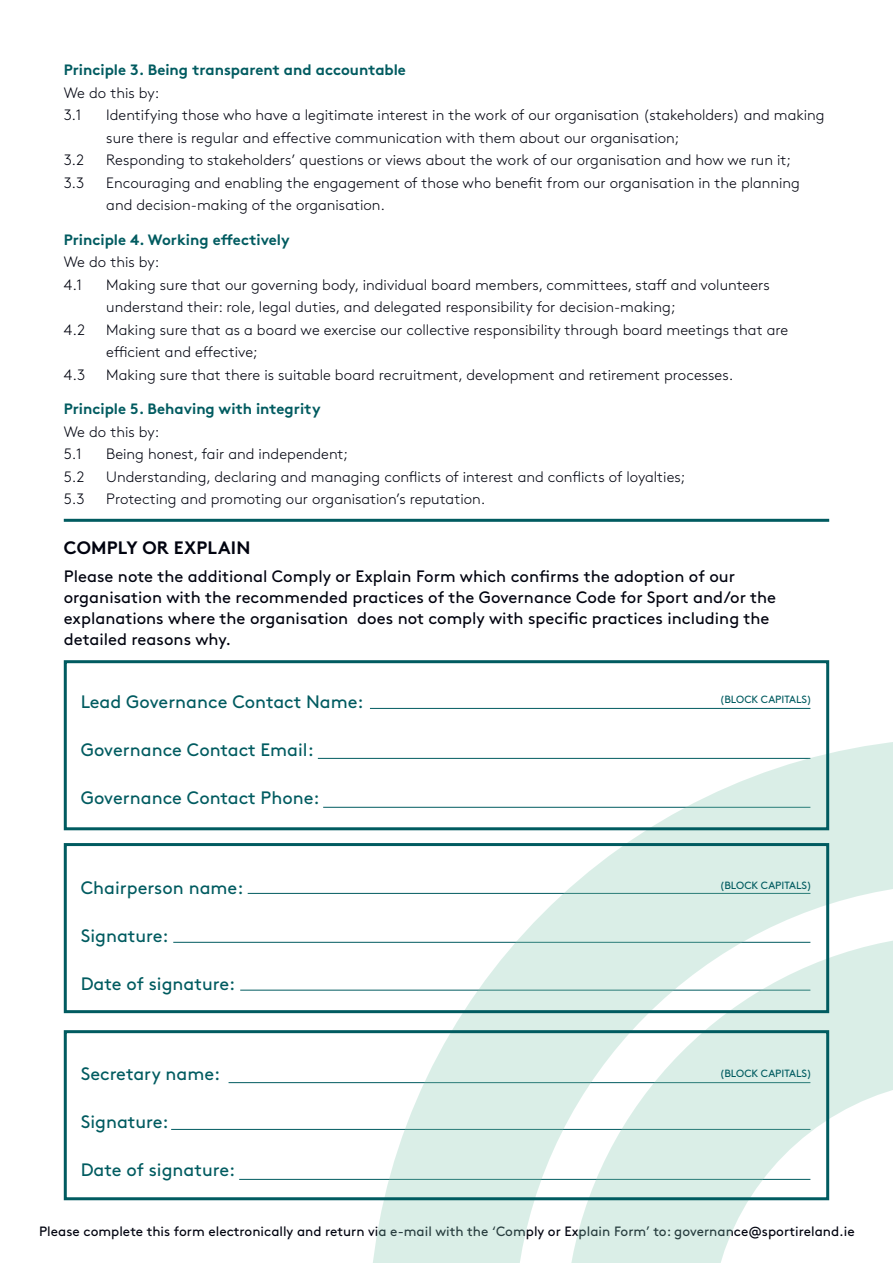
<style>
.page{position:relative;width:893px;height:1263px;background:#fff}
.page>*{position:absolute;margin:0;border:0;box-sizing:border-box;transform-origin:0 0}
.t1{font:18px "Brown Std";color:#005b60}
.t2{font:700 18px "Brown Std";letter-spacing:.01em;color:#00030f}
.t3{font:16.5px/21px "Brown Std";color:#00030f}
.t4{font:300 15px/22.5px "Brown Std";color:#00030f}
.t5{font:700 15px "Brown Std";color:#005b60}
.t6{font:13.5px "Brown Std";color:#00030f}
.t7{font:10.5px "Brown Std";color:#005b60}
</style>
<div class="page">
<hr style="left:370px;top:708px;width:440px;height:1px;background:#005b60">
<hr style="left:248px;top:893px;width:562px;height:1px;background:#005b60">
<hr style="left:318px;top:758px;width:492px;height:1px;background:#005b60">
<hr style="left:173px;top:942px;width:637px;height:1px;background:#005b60">
<hr style="left:229px;top:1082px;width:581px;height:1px;background:#005b60">
<hr style="left:171px;top:1129px;width:639px;height:1px;background:#005b60">
<hr style="left:239px;top:1179px;width:571px;height:1px;background:#005b60">
<hr style="left:323px;top:807px;width:487px;height:1px;background:#005b60">
<hr style="left:240px;top:990px;width:570px;height:1px;background:#005b60">
<svg style="left:371px;top:741px;width:522px;height:522px;fill:#daeee7"></svg>
<svg style="left:569px;top:939px;width:324px;height:324px;fill:#daeee7"></svg>
<hr style="left:64px;top:519px;width:765px;height:3px;background:#005b60">
<div style="left:64px;top:660px;width:765px;height:170px;border:3px solid #005b60"></div>
<div style="left:64px;top:843px;width:765px;height:170px;border:3px solid #005b60"></div>
<div style="left:64px;top:1030px;width:765px;height:170px;border:3px solid #005b60"></div>
<p class="t5" style="left:64px;top:61px;width:344px">Principle 3. Being transparent and accountable</p>
<p class="t4" style="left:64px;top:81px;width:97px">We do this by:<br>3.1</p>
<p class="t4" style="left:106px;top:104px;width:720px">Identifying those who have a legitimate interest in the work of our organisation (stakeholders) and making sure there is regular and effective communication with them about our organisation;</p>
<p class="t4" style="left:64px;top:149px;width:22px">3.2</p>
<p class="t4" style="left:106px;top:149px;width:686px">Responding to stakeholders’ questions or views about the work of our organisation and how we run it;</p>
<p class="t4" style="left:64px;top:171px;width:22px">3.3</p>
<p class="t4" style="left:106px;top:171px;width:695px">Encouraging and enabling the engagement of those who benefit from our organisation in the planning and decision-making of the organisation.</p>
<p class="t5" style="left:64px;top:230px;width:227px">Principle 4. Working effectively</p>
<p class="t4" style="left:64px;top:251px;width:97px">We do this by:<br>4.1</p>
<p class="t4" style="left:106px;top:273px;width:665px">Making sure that our governing body, individual board members, committees, staff and volunteers understand their: role, legal duties, and delegated responsibility for decision-making;</p>
<p class="t4" style="left:64px;top:318px;width:23px">4.2</p>
<p class="t4" style="left:106px;top:318px;width:683px">Making sure that as a board we exercise our collective responsibility through board meetings that are efficient and effective;</p>
<p class="t4" style="left:64px;top:363px;width:23px">4.3</p>
<p class="t4" style="left:106px;top:363px;width:628px">Making sure that there is suitable board recruitment, development and retirement processes.</p>
<p class="t5" style="left:64px;top:400px;width:258px">Principle 5. Behaving with integrity</p>
<p class="t4" style="left:64px;top:420px;width:97px">We do this by:<br>5.1</p>
<p class="t4" style="left:106px;top:443px;width:243px">Being honest, fair and independent;</p>
<p class="t4" style="left:64px;top:465px;width:22px">5.2</p>
<p class="t4" style="left:106px;top:465px;width:581px">Understanding, declaring and managing conflicts of interest and conflicts of loyalties;</p>
<p class="t4" style="left:64px;top:488px;width:22px">5.3</p>
<p class="t4" style="left:106px;top:488px;width:381px">Protecting and promoting our organisation’s reputation.</p>
<p class="t2" style="left:64px;top:536px;width:188px">COMPLY OR EXPLAIN</p>
<p class="t3" style="left:64px;top:566px;width:714px">Please note the additional Comply or Explain Form which confirms the adoption of our organisation with the recommended practices of the Governance Code for Sport and/or the explanations where the organisation does not comply with specific practices including the detailed reasons why.</p>
<p class="t1" style="left:81px;top:691px;width:284px">Lead Governance Contact Name:</p>
<p class="t1" style="left:81px;top:739px;width:235px">Governance Contact Email:</p>
<p class="t1" style="left:81px;top:787px;width:240px">Governance Contact Phone:</p>
<p class="t1" style="left:81px;top:877px;width:164px">Chairperson name:</p>
<p class="t1" style="left:81px;top:925px;width:89px">Signature:</p>
<p class="t1" style="left:81px;top:973px;width:156px">Date of signature:</p>
<p class="t1" style="left:81px;top:1063px;width:141px">Secretary name:</p>
<p class="t1" style="left:81px;top:1111px;width:89px">Signature:</p>
<p class="t1" style="left:81px;top:1159px;width:156px">Date of signature:</p>
<p class="t7" style="left:720px;top:693px;width:94px">(BLOCK CAPITALS)</p>
<p class="t7" style="left:720px;top:879px;width:94px">(BLOCK CAPITALS)</p>
<p class="t7" style="left:720px;top:1067px;width:94px">(BLOCK CAPITALS)</p>
<p class="t6" style="left:39px;top:1223px;width:817px">Please complete this form electronically and return via e-mail with the ‘Comply or Explain Form’ to: governance@sportireland.ie</p>
</div>
